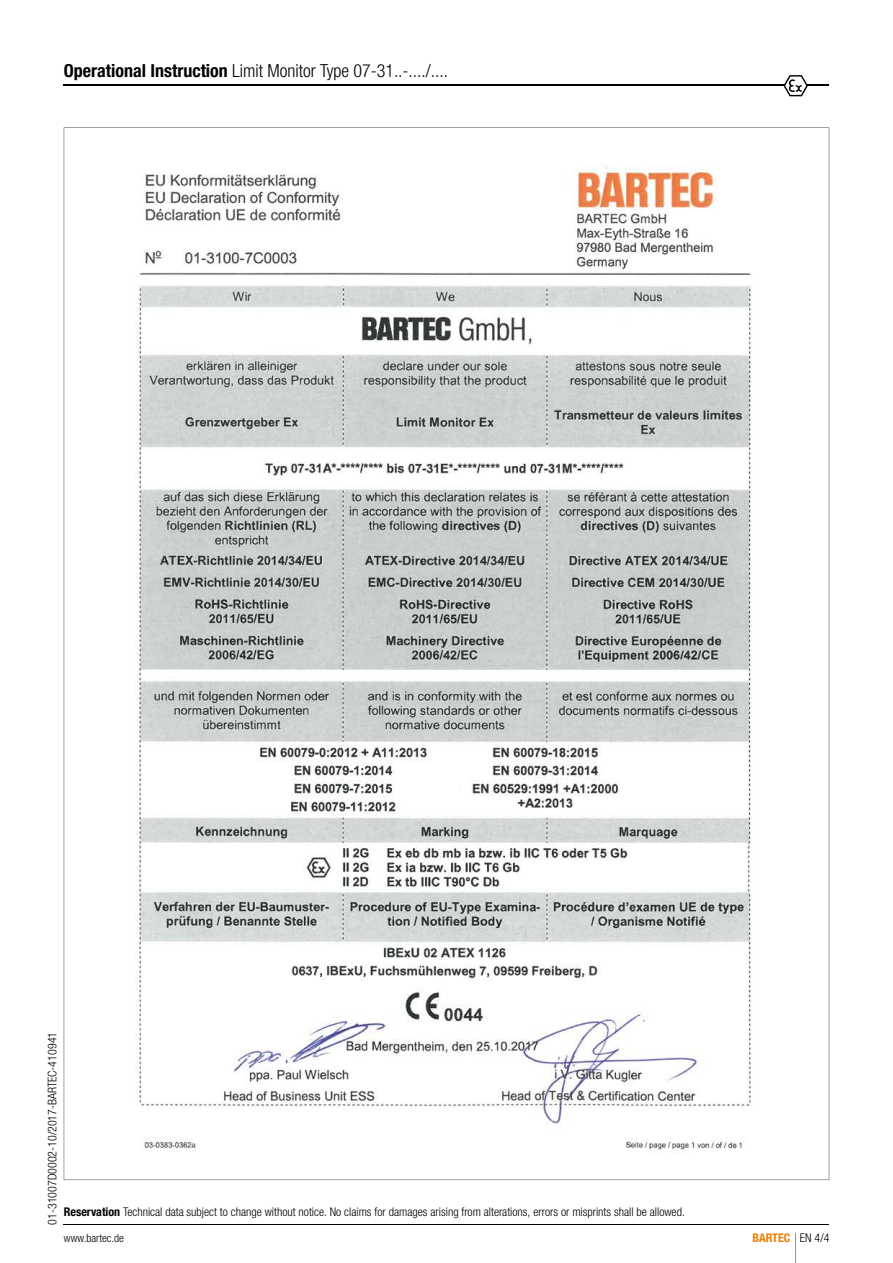
<style>
.page{position:relative;width:893px;height:1263px;background:#fff}
.page>*{position:absolute;margin:0;border:0;box-sizing:border-box;transform-origin:0 0}
.t1{font:300 condensed 18px "Helvetica Neue LTW1 G";color:#000}
.t2{font:300 condensed 12px "Helvetica Neue LTW1 G";color:#000}
.t3{font:700 condensed 12px "Helvetica Neue LTW1 G";color:#ef7d00}
.t4{font:300 condensed 11.25px "Helvetica Neue LTW1 G";color:#000}
.s1{font-weight:700}
.s2{font-weight:300;color:#000}
</style>
<div class="page">
<hr style="left:64px;top:84px;width:765px;height:2px;background:#000">
<svg style="left:783px;top:75px;width:25px;height:21px"></svg>
<hr style="left:64px;top:1224px;width:765px;height:1px;background:#000">
<img style="left:135px;top:163px;width:617px;height:990px">
<hr style="left:795px;top:1233px;width:1px;height:30px;background:#ef7d00">
<h1 class="t1" style="left:64px;top:60px;width:386px"><span class="s1">Operational Instruction</span> Limit Monitor Type 07-31..-..../....</h1>
<p class="t2" style="left:45px;top:1225px;width:194px;rotate:-90deg">01-31007D0002-10/2017-BARTEC-410941</p>
<p class="t2" style="left:64px;top:1205px;width:623px"><span class="s1">Reservation</span> Technical data subject to change without notice. No claims for damages arising from alterations, errors or misprints shall be allowed.</p>
<p class="t4" style="left:64px;top:1231px;width:62px">www.bartec.de</p>
<p class="t3" style="left:752px;top:1231px;width:78px">BARTEC <span class="s2">EN 4/4</span></p>
</div>
